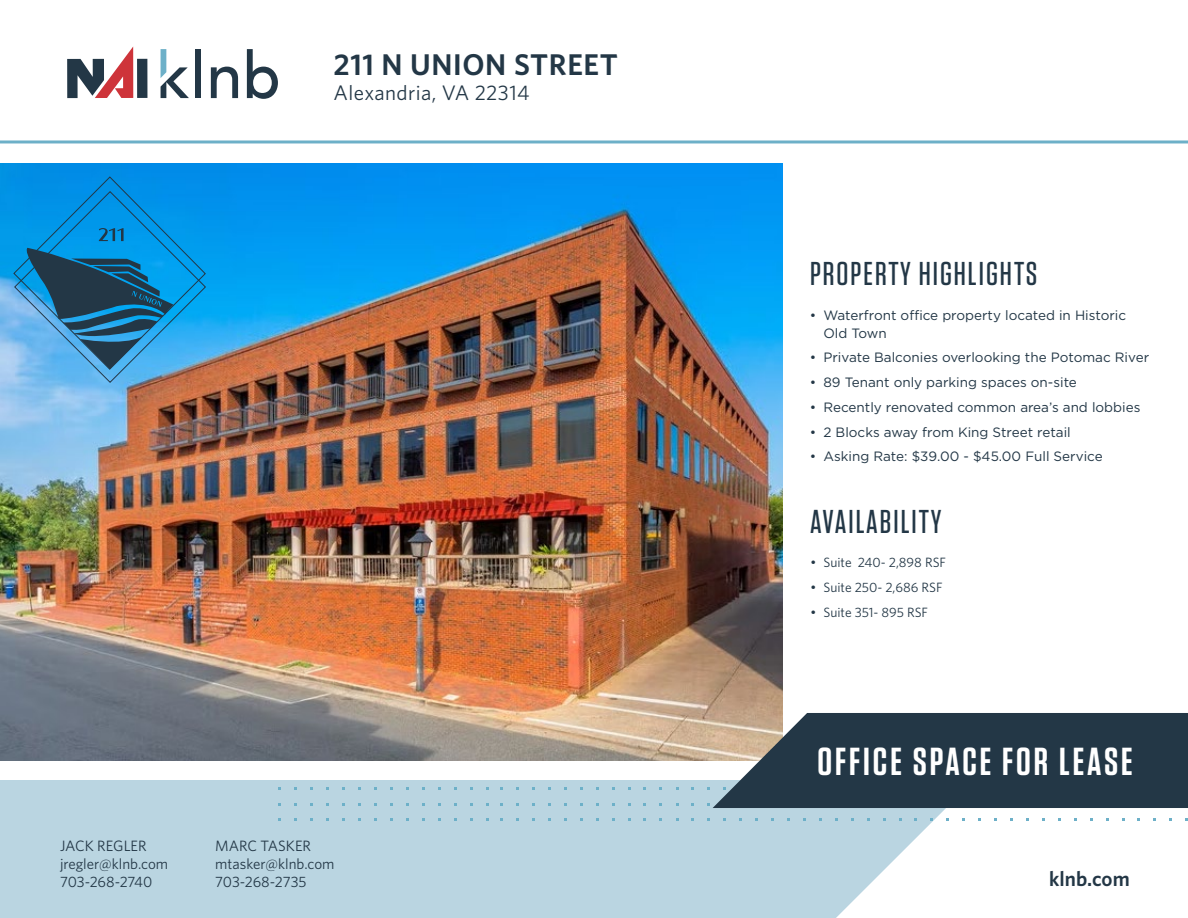
<style>
.page{position:relative;width:1188px;height:918px;background:#fff}
.page>*{position:absolute;margin:0;border:0;box-sizing:border-box;transform-origin:0 0}
.t1{font:600 39px "Tungsten";letter-spacing:.075em;color:#fff}
.t2{font:500 33px "Tungsten";letter-spacing:.06em;color:#233746}
.t3{font:600 30px "Whitney";letter-spacing:.02em;color:#233746}
.t4{font:21px "Whitney";letter-spacing:.02em;color:#233746}
.t5{font:600 21px "Whitney";color:#233746}
.t6{font:15px/18px "Whitney";color:#233746}
.t7{font:13.5px/18px "Gotham";color:#233746}
.t8{font:13.5px "Whitney";color:#233746}
.s1{font-family:"Gotham"}
</style>
<div class="page">
<svg style="left:0;top:780px;width:965px;height:138px;background:#bed7e2"></svg>
<div style="left:137px;top:59px;width:10px;height:39px;background:#233746"></div>
<svg style="left:67px;top:47px;width:66px;height:51px"></svg>
<svg style="left:161px;top:49px;width:28px;height:49px"></svg>
<div style="left:195px;top:49px;width:6px;height:49px;background:#233746"></div>
<svg style="left:211px;top:67px;width:27px;height:31px"></svg>
<svg style="left:247px;top:49px;width:31px;height:50px"></svg>
<img style="left:0;top:163px;width:783px;height:597px">
<svg style="left:713px;top:713px;width:475px;height:95px;background:#344551"></svg>
<svg style="left:13px;top:176px;width:193px;height:207px;background:#228ac6"></svg>
<hr style="left:0;top:140px;width:1188px;height:3px;background:#6db0c8">
<h3 class="t3" style="left:334px;top:44px;width:286px">211 N UNION STREET</h3>
<h3 class="t4" style="left:334px;top:79px;width:198px">Alexandria, VA 22314</h3>
<p class="t6" style="left:60px;top:836px;width:110px">JACK REGLER jregler@klnb.com<br>703-268-2740</p>
<p class="t6" style="left:215px;top:836px;width:121px">MARC TASKER mtasker@klnb.com<br>703-268-2735</p>
<h2 class="t2" style="left:810px;top:257px;width:229px">PROPERTY HIGHLIGHTS</h2>
<p class="t7" style="left:823px;top:306px;width:304px;text-indent:-14px">• Waterfront office property located in Historic<br>Old Town</p>
<p class="t7" style="left:810px;top:348px;width:341px">• Private Balconies overlooking the Potomac River</p>
<p class="t7" style="left:810px;top:373px;width:268px">• 89 Tenant only parking spaces on-site</p>
<p class="t7" style="left:810px;top:398px;width:332px">• Recently renovated common area’s and lobbies</p>
<p class="t7" style="left:810px;top:423px;width:262px">• 2 Blocks away from King Street retail</p>
<p class="t7" style="left:810px;top:447px;width:294px">• Asking Rate: $39.00 - $45.00 Full Service</p>
<h2 class="t2" style="left:810px;top:505px;width:133px">AVAILABILITY</h2>
<p class="t8" style="left:810px;top:554px;width:138px"><span class="s1">•</span> Suite 240- 2,898 RSF</p>
<p class="t8" style="left:810px;top:579px;width:134px"><span class="s1">•</span> Suite 250- 2,686 RSF</p>
<p class="t8" style="left:810px;top:603px;width:120px"><span class="s1">•</span> Suite 351- 895 RSF</p>
<h1 class="t1" style="left:818px;top:740px;width:317px">OFFICE SPACE FOR LEASE</h1>
<h3 class="t5" style="left:1049px;top:864px;width:82px">klnb.com</h3>
</div>
